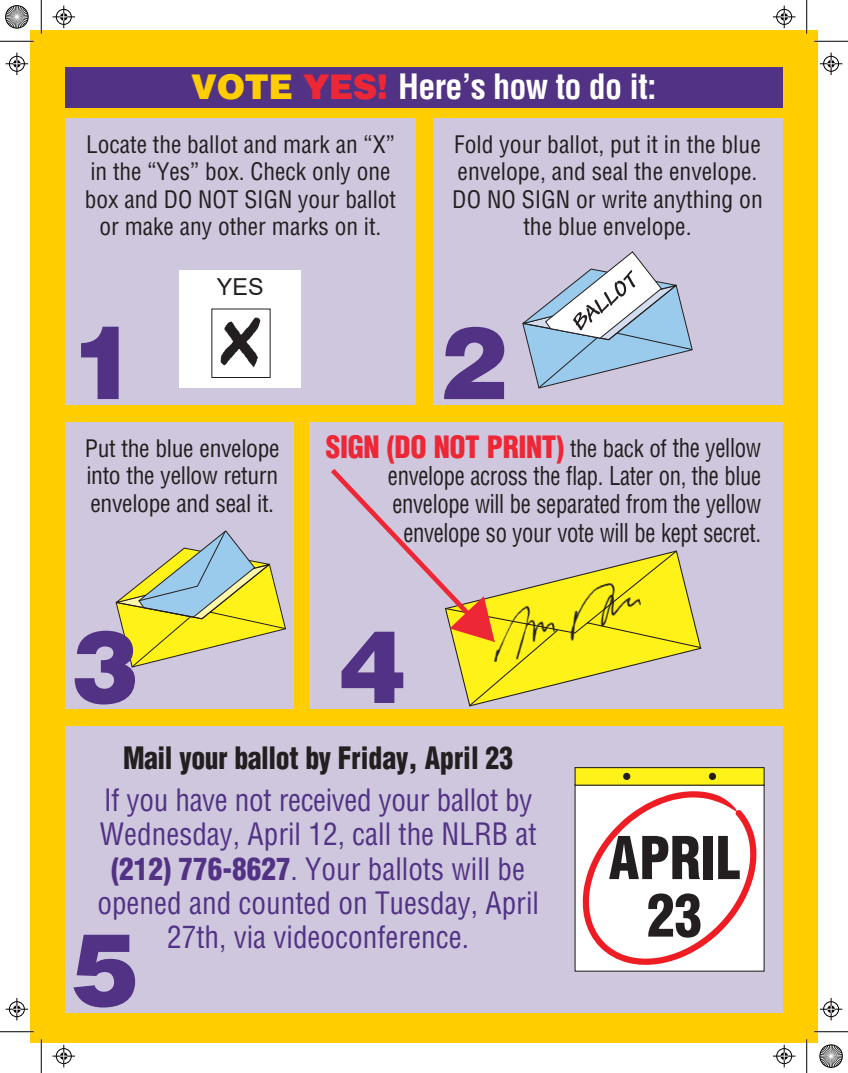
<style>
.page{position:relative;width:848px;height:1073px;background:#fff}
.page>*{position:absolute;margin:0;border:0;box-sizing:border-box;transform-origin:0 0}
.t1{font:900 condensed 57.5px/57.5px "Helvetica LT Std";color:#231f20;text-align:center;scale:.96 1}
.t2{font:700 condensed 34px "Helvetica LT Std";letter-spacing:-.02em;color:#fff}
.t3{font:condensed 30.12px/34px "Helvetica LT Std";color:#523284;text-align:center}
.t4{font:900 condensed 30.12px "Helvetica LT Std";letter-spacing:-.015em;color:#231f20;scale:.92 1}
.t5{font:900 condensed 30px "Helvetica LT Std";letter-spacing:-.015em;color:#ed2736}
.t6{font:condensed 25.38px/28.2px "Helvetica LT Std";letter-spacing:-.015em;color:#231f20;text-align:right;scale:.89 1}
.t7{font:condensed 23.62px/27.5px "Helvetica LT Std";color:#231f20;text-align:center}
.t8{font:23.38px "Arial";color:#231f20}
.s1{font-weight:900;font-stretch:normal;color:#ffcd00}
.s2{font-weight:900;font-stretch:normal;color:#ed2736}
.s3{font-weight:400;font-size:23.62px;color:#231f20}
.s4{font-weight:400;font-size:25.38px;color:#231f20}
.s5{font-weight:900}
</style>
<div class="page">
<div style="left:30px;top:30px;width:788px;height:1012px;background:#ffcd00"></div>
<div style="left:65px;top:118px;width:350px;height:287px;background:#cec7dd"></div>
<div style="left:65px;top:422px;width:229px;height:287px;background:#cec7dd"></div>
<div style="left:179px;top:271px;width:122px;height:117px;background:#fff"></div>
<img style="left:220px;top:317px;width:41px;height:51px">
<svg style="left:81px;top:327px;width:38px;height:72px"></svg>
<div style="left:432px;top:119px;width:350px;height:286px;background:#cec7dd"></div>
<div style="left:309px;top:422px;width:473px;height:286px;background:#cec7dd"></div>
<div style="left:65px;top:726px;width:717px;height:286px;background:#cec7dd"></div>
<svg style="left:444px;top:327px;width:60px;height:72px"></svg>
<svg style="left:73px;top:934px;width:62px;height:73px"></svg>
<svg style="left:468px;top:550px;width:233px;height:157px"></svg>
<img style="left:494px;top:573px;width:161px;height:94px">
<svg style="left:522px;top:251px;width:171px;height:138px"></svg>
<div style="left:574px;top:784px;width:190px;height:187px;background:#fff"></div>
<div style="left:574px;top:767px;width:190px;height:18px;background:#fff219;border:1px solid #191919"></div>
<div style="left:623px;top:772px;width:7px;height:8px;background:#231f20;border-radius:50%"></div>
<svg style="left:708px;top:772px;width:8px;height:8px"></svg>
<svg style="left:582px;top:791px;width:175px;height:174px"></svg>
<div style="left:65px;top:67px;width:717px;height:41px;background:#523284"></div>
<svg style="left:74px;top:530px;width:212px;height:174px"></svg>
<svg style="left:331px;top:469px;width:163px;height:234px"></svg>
<hr style="left:0;top:40px;width:34px;height:2px;background:#fff">
<hr style="left:814px;top:40px;width:34px;height:2px;background:#fff">
<hr style="left:0;top:1030px;width:34px;height:2px;background:#fff">
<hr style="left:814px;top:1030px;width:34px;height:2px;background:#fff">
<hr style="left:40px;top:0;width:2px;height:34px;background:#fff">
<hr style="left:40px;top:1039px;width:2px;height:33px;background:#fff">
<hr style="left:805px;top:0;width:2px;height:34px;background:#fff">
<hr style="left:805px;top:1039px;width:2px;height:33px;background:#fff">
<hr style="left:0;top:41px;width:34px;height:1px;background:#000">
<hr style="left:814px;top:41px;width:34px;height:1px;background:#000">
<hr style="left:0;top:1031px;width:34px;height:1px;background:#000">
<hr style="left:814px;top:1031px;width:34px;height:1px;background:#000">
<hr style="left:41px;top:0;width:1px;height:34px;background:#000">
<hr style="left:41px;top:1039px;width:1px;height:33px;background:#000">
<hr style="left:806px;top:0;width:1px;height:34px;background:#000">
<hr style="left:806px;top:1039px;width:1px;height:33px;background:#000">
<svg style="left:52px;top:6px;width:23px;height:22px"></svg>
<svg style="left:773px;top:6px;width:22px;height:22px"></svg>
<svg style="left:52px;top:1044px;width:23px;height:23px"></svg>
<svg style="left:773px;top:1044px;width:22px;height:23px"></svg>
<svg style="left:6px;top:52px;width:22px;height:23px"></svg>
<svg style="left:6px;top:998px;width:22px;height:22px"></svg>
<svg style="left:819px;top:52px;width:23px;height:23px"></svg>
<svg style="left:819px;top:998px;width:23px;height:22px"></svg>
<svg style="left:5px;top:5px;width:24px;height:24px"></svg>
<svg style="left:819px;top:1044px;width:24px;height:24px"></svg>
<h2 class="t2" style="left:191px;top:65px;width:467px"><span class="s1">VOTE</span> <span class="s2">YES!</span> Here’s how to do it:</h2>
<p class="t7" style="left:85px;top:130px;width:313px">Locate the ballot and mark an “X” in the “Yes” box. Check only one box and DO NOT SIGN your ballot or make any other marks on it.</p>
<p class="t7" style="left:452px;top:130px;width:312px">Fold your ballot, put it in the blue envelope, and seal the envelope.<br>DO NO SIGN or write anything on the blue envelope.</p>
<p class="t8" style="left:217px;top:271px;width:48px">YES</p>
<p class="t7" style="left:85px;top:434px;width:196px;text-align:justify">Put the blue envelope into the yellow return envelope and seal it.</p>
<p class="t5" style="left:326px;top:428px;width:436px">SIGN (DO NOT PRINT) <span class="s3">he back of</span> <span class="s4">the yellow</span></p>
<p class="t7" style="left:570px;top:434px;width:8px">t</p>
<p class="t6" style="left:388px;top:461px;width:421px">envelope across the flap. Later on, the blue envelope will be separated from the yellow envelope so your vote will be kept secret.</p>
<p class="t4" style="left:123px;top:739px;width:426px">Mail your ballot by Friday, April 23</p>
<p class="t3" style="left:97px;top:783px;width:443px">If you have not received your ballot by Wednesday, April 12, call the NLRB at <span class="s5">(212) 776-8627</span>. Your ballots will be opened and counted on Tuesday, April 27th, via videoconference.</p>
<h1 class="t1" style="left:608px;top:828px;width:139px">APRIL<br>23</h1>
</div>
